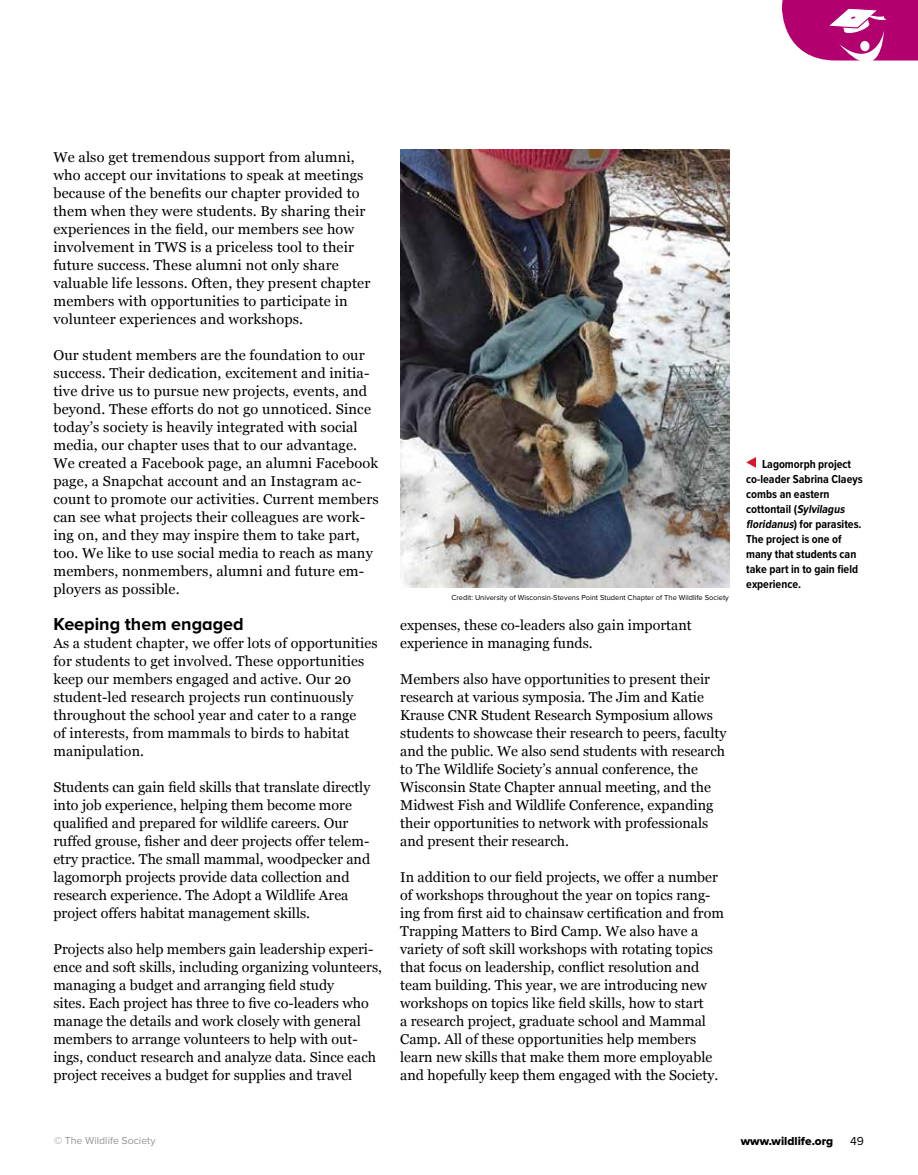
<style>
.page{position:relative;width:918px;height:1175px;background:#fff}
.page>*{position:absolute;margin:0;border:0;box-sizing:border-box;transform-origin:0 0}
.t1{font:700 18px "Proxima Nova A";color:#000}
.t2{font:14.25px/18px "Georgia";color:#000}
.t3{font:700 12px/15px "Proxima Nova Cond";color:#000}
.t4{font:12px "Proxima Nova Extrabld";color:#000}
.t5{font:12px "Proxima Nova";color:#000}
.t6{font:10.5px "Proxima Nova";color:#939598}
.t7{font:7.5px "Proxima Nova";color:#000}
.s1{font-style:italic}
</style>
<div class="page">
<img style="left:401px;top:150px;width:328px;height:438px">
<svg style="left:746px;top:457px;width:10px;height:11px"></svg>
<svg style="left:782px;top:0;width:136px;height:61px"></svg>
<p class="t2" style="left:53px;top:148px;width:318px">We also get tremendous support from alumni, who accept our invitations to speak at meetings because of the benefits our chapter provided to them when they were students. By sharing their experiences in the field, our members see how involvement in TWS is a priceless tool to their future success. These alumni not only share valuable life lessons. Often, they present chapter members with opportunities to participate in volunteer experiences and workshops.</p>
<p class="t2" style="left:53px;top:346px;width:327px">Our student members are the foundation to our success. Their dedication, excitement and initia&shy;tive drive us to pursue new projects, events, and beyond. These efforts do not go unnoticed. Since today’s society is heavily integrated with social media, our chapter uses that to our advantage.<br>We created a Facebook page, an alumni Facebook page, a Snapchat account and an Instagram ac&shy;count to promote our activities. Current members can see what projects their colleagues are work&shy;ing on, and they may inspire them to take part, too. We like to use social media to reach as many members, nonmembers, alumni and future em&shy;ployers as possible.</p>
<p class="t1" style="left:53px;top:614px;width:192px">Keeping them engaged</p>
<p class="t2" style="left:53px;top:634px;width:326px">As a student chapter, we offer lots of opportunities for students to get involved. These opportunities keep our members engaged and active. Our 20 student-led research projects run continuously throughout the school year and cater to a range<br>of interests, from mammals to birds to habitat manipulation.</p>
<p class="t2" style="left:53px;top:778px;width:318px">Students can gain field skills that translate directly into job experience, helping them become more qualified and prepared for wildlife careers. Our ruffed grouse, fisher and deer projects offer telem&shy;etry practice. The small mammal, woodpecker and lagomorph projects provide data collection and research experience. The Adopt a Wildlife Area project offers habitat management skills.</p>
<p class="t2" style="left:53px;top:940px;width:330px">Projects also help members gain leadership experi&shy;ence and soft skills, including organizing volunteers, managing a budget and arranging field study<br>sites. Each project has three to five co-leaders who manage the details and work closely with general members to arrange volunteers to help with out&shy;ings, conduct research and analyze data. Since each project receives a budget for supplies and travel</p>
<p class="t7" style="left:451px;top:593px;width:279px">Credit: University of Wisconsin-Stevens Point Student Chapter of The Wildlife Society</p>
<p class="t2" style="left:400px;top:616px;width:293px">expenses, these co-leaders also gain important experience in managing funds.</p>
<p class="t2" style="left:400px;top:670px;width:328px">Members also have opportunities to present their research at various symposia. The Jim and Katie Krause CNR Student Research Symposium allows students to showcase their research to peers, faculty and the public. We also send students with research to The Wildlife Society’s annual conference, the Wisconsin State Chapter annual meeting, and the Midwest Fish and Wildlife Conference, expanding their opportunities to network with professionals and present their research.</p>
<p class="t2" style="left:400px;top:868px;width:325px">In addition to our field projects, we offer a number of workshops throughout the year on topics rang&shy;ing from first aid to chainsaw certification and from Trapping Matters to Bird Camp. We also have a variety of soft skill workshops with rotating topics that focus on leadership, conflict resolution and team building. This year, we are introducing new workshops on topics like field skills, how to start<br>a research project, graduate school and Mammal Camp. All of these opportunities help members learn new skills that make them more employable and hopefully keep them engaged with the Society.</p>
<p class="t3" style="left:746px;top:456px;width:118px;text-indent:16px">Lagomorph project co-leader Sabrina Claeys combs an eastern cottontail (<span class="s1">Sylvilagus floridanus</span>) for parasites.<br>The project is one of many that students can take part in to gain field experience.</p>
<p class="t6" style="left:54px;top:1134px;width:103px">© The Wildlife Society</p>
<p class="t4" style="left:741px;top:1133px;width:94px">www.wildlife.org</p>
<p class="t5" style="left:850px;top:1133px;width:15px">49</p>
</div>
